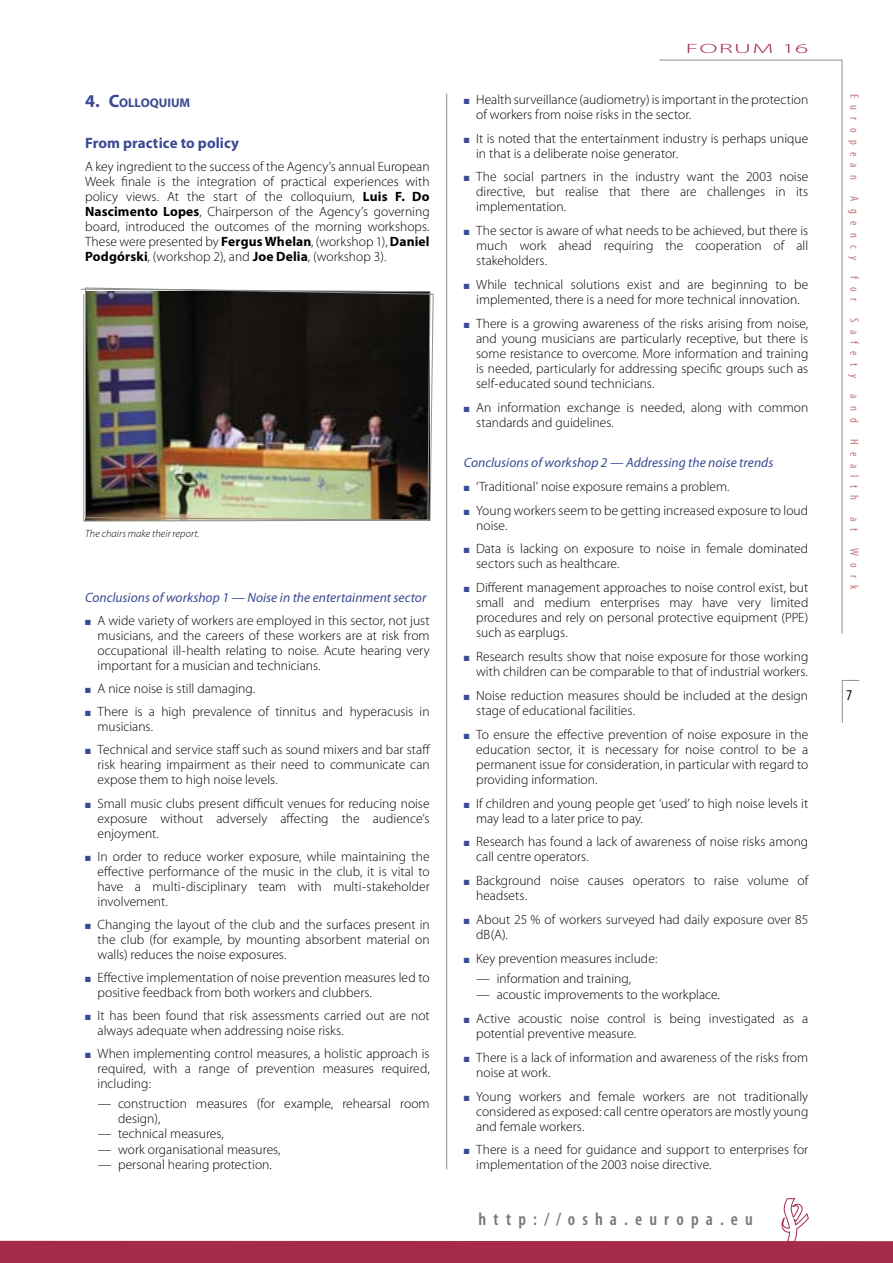
<style>
.page{position:relative;width:893px;height:1263px;background:#fff}
.page>*{position:absolute;margin:0;border:0;box-sizing:border-box;transform-origin:0 0}
.t1{font:600 condensed 18px "Myriad Pro";letter-spacing:.4em;color:#777}
.t2{font:700 15px "Myriad Pro";letter-spacing:.005em;color:#3b4a93}
.t3{font:condensed 15px "Myriad Pro";color:#000}
.t4{font:300 13.5px/15px "Myriad Pro";color:#000}
.t5{font:italic 13.5px "Myriad Pro";color:#3b4a93}
.t6{font:300 13.5px "Myriad Pro";letter-spacing:.05em;color:#a62a49;scale:2 1}
.t7{font:700 12.6px "Myriad Pro";color:#3b4a93}
.t8{font:condensed 12px "Myriad Pro";letter-spacing:.61em;color:#c37777}
.t9{font:italic 300 10.5px "Myriad Pro";letter-spacing:.005em;color:#000}
.s1{font-size:18px}
.s2{font-weight:700}
</style>
<div class="page">
<hr style="left:446px;top:94px;width:1px;height:1075px;background:#909090">
<svg style="left:659px;top:59px;width:183px;height:575px"></svg>
<svg style="left:0;top:1198px;width:892px;height:65px"></svg>
<svg style="left:841px;top:680px;width:19px;height:43px"></svg>
<img style="left:80px;top:287px;width:354px;height:235px">
<p class="t7" style="left:85px;top:98px;width:107px"><span class="s1">4. C</span>OLLOQUIUM</p>
<p class="t2" style="left:85px;top:138px;width:155px">From practice to policy</p>
<p class="t4" style="left:85px;top:161px;width:346px;text-align:justify">A key ingredient to the success of the Agency’s annual European Week finale is the integration of practical experiences with policy views. At the start of the colloquium, <span class="s2">Luis F. Do Nascimento Lopes</span>, Chairperson of the Agency’s governing board, introduced the outcomes of the morning workshops.<br>These were presented by <span class="s2">Fergus Whelan</span>, (workshop 1), <span class="s2">Daniel Podgórski</span>, (workshop 2), and <span class="s2">Joe Delia</span>, (workshop 3).</p>
<p class="t9" style="left:85px;top:530px;width:116px">The chairs make their report.</p>
<p class="t5" style="left:85px;top:592px;width:343px">Conclusions of workshop 1 — Noise in the entertainment sector</p>
<p class="t4" style="left:97px;top:614px;width:333px;text-align:justify">A wide variety of workers are employed in this sector, not just musicians, and the careers of these workers are at risk from occupational ill-health relating to noise. Acute hearing very important for a musician and technicians.</p>
<p class="t4" style="left:97px;top:678px;width:333px;line-height:23.1px">A nice noise is still damaging.<br>There is a high prevalence of tinnitus and hyperacusis in</p>
<p class="t4" style="left:97px;top:716px;width:334px;line-height:23.1px">musicians.<br>Technical and service staff such as sound mixers and bar staff</p>
<p class="t4" style="left:97px;top:758px;width:334px">risk hearing impairment as their need to communicate can expose them to high noise levels.</p>
<p class="t4" style="left:97px;top:797px;width:333px;text-align:justify">Small music clubs present difficult venues for reducing noise exposure without adversely affecting the audience’s enjoyment.</p>
<p class="t4" style="left:97px;top:850px;width:334px;text-align:justify">In order to reduce worker exposure, while maintaining the effective performance of the music in the club, it is vital to have a multi-disciplinary team with multi-stakeholder involvement.</p>
<p class="t4" style="left:97px;top:918px;width:334px;text-align:justify">Changing the layout of the club and the surfaces present in the club (for example, by mounting absorbent material on walls) reduces the noise exposures.</p>
<p class="t4" style="left:97px;top:971px;width:333px">Effective implementation of noise prevention measures led to positive feedback from both workers and clubbers.</p>
<p class="t4" style="left:97px;top:1009px;width:333px">It has been found that risk assessments carried out are not always adequate when addressing noise risks.</p>
<p class="t4" style="left:97px;top:1047px;width:333px;text-align:justify">When implementing control measures, a holistic approach is required, with a range of prevention measures required, including:</p>
<p class="t4" style="left:118px;top:1097px;width:313px;text-indent:-20px">— construction measures (for example, rehearsal room design),</p>
<p class="t4" style="left:98px;top:1127px;width:127px">— technical measures,</p>
<p class="t4" style="left:98px;top:1143px;width:184px">— work organisational measures,</p>
<p class="t4" style="left:98px;top:1159px;width:175px">— personal hearing protection.</p>
<p class="t6" style="left:685px;top:43px;width:63px">FORUM 16</p>
<p class="t4" style="left:476px;top:93px;width:333px">Health surveillance (audiometry) is important in the protection of workers from noise risks in the sector.</p>
<p class="t4" style="left:476px;top:132px;width:333px">It is noted that the entertainment industry is perhaps unique in that is a deliberate noise generator.</p>
<p class="t4" style="left:476px;top:171px;width:333px;text-align:justify">The social partners in the industry want the 2003 noise directive, but realise that there are challenges in its implementation.</p>
<p class="t4" style="left:476px;top:224px;width:333px;text-align:justify">The sector is aware of what needs to be achieved, but there is much work ahead requiring the cooperation of all stakeholders.</p>
<p class="t4" style="left:476px;top:278px;width:333px">While technical solutions exist and are beginning to be implemented, there is a need for more technical innovation.</p>
<p class="t4" style="left:476px;top:317px;width:333px;text-align:justify">There is a growing awareness of the risks arising from noise, and young musicians are particularly receptive, but there is some resistance to overcome. More information and training is needed, particularly for addressing specific groups such as self-educated sound technicians.</p>
<p class="t4" style="left:476px;top:401px;width:333px">An information exchange is needed, along with common standards and guidelines.</p>
<p class="t5" style="left:463px;top:457px;width:311px">Conclusions of workshop 2 — Addressing the noise trends</p>
<p class="t4" style="left:476px;top:475px;width:333px;line-height:23.9px">‘Traditional’ noise exposure remains a problem.<br>Young workers seem to be getting increased exposure to loud</p>
<p class="t4" style="left:476px;top:514px;width:333px;line-height:23.9px">noise.<br>Data is lacking on exposure to noise in female dominated</p>
<p class="t4" style="left:476px;top:553px;width:333px;line-height:23.9px">sectors such as healthcare.<br>Different management approaches to noise control exist, but</p>
<p class="t4" style="left:476px;top:596px;width:334px;text-align:justify">small and medium enterprises may have very limited procedures and rely on personal protective equipment (PPE) such as earplugs.</p>
<p class="t4" style="left:476px;top:650px;width:333px">Research results show that noise exposure for those working with children can be comparable to that of industrial workers.</p>
<p class="t4" style="left:476px;top:689px;width:333px">Noise reduction measures should be included at the design stage of educational facilities.</p>
<p class="t4" style="left:476px;top:728px;width:333px;text-align:justify">To ensure the effective prevention of noise exposure in the education sector, it is necessary for noise control to be a permanent issue for consideration, in particular with regard to providing information.</p>
<p class="t4" style="left:476px;top:797px;width:333px">If children and young people get ‘used’ to high noise levels it may lead to a later price to pay.</p>
<p class="t4" style="left:476px;top:835px;width:333px">Research has found a lack of awareness of noise risks among call centre operators.</p>
<p class="t4" style="left:476px;top:874px;width:333px">Background noise causes operators to raise volume of headsets.</p>
<p class="t4" style="left:476px;top:913px;width:333px">About 25 % of workers surveyed had daily exposure over 85 dB(A).</p>
<p class="t4" style="left:476px;top:952px;width:183px">Key prevention measures include:</p>
<p class="t4" style="left:476px;top:972px;width:156px">— information and training,</p>
<p class="t4" style="left:476px;top:984px;width:333px;line-height:23.9px">— acoustic improvements to the workplace.<br>Active acoustic noise control is being investigated as a</p>
<p class="t4" style="left:476px;top:1023px;width:333px;line-height:23.9px">potential preventive measure.<br>There is a lack of information and awareness of the risks from</p>
<p class="t4" style="left:476px;top:1061px;width:333px;line-height:23.9px">noise at work.<br>Young workers and female workers are not traditionally</p>
<p class="t4" style="left:476px;top:1105px;width:333px">considered as exposed: call centre operators are mostly young and female workers.</p>
<p class="t4" style="left:476px;top:1144px;width:333px">There is a need for guidance and support to enterprises for implementation of the 2003 noise directive.</p>
<h1 class="t1" style="left:478px;top:1213px;width:276px">http://osha.europa.eu</h1>
<p class="t8" style="left:858px;top:94px;width:88px;rotate:90deg">European</p>
<p class="t8" style="left:858px;top:196px;width:65px;rotate:90deg">Agency</p>
<p class="t8" style="left:858px;top:276px;width:27px;rotate:90deg">for</p>
<p class="t8" style="left:858px;top:318px;width:62px;rotate:90deg">Safety</p>
<p class="t8" style="left:858px;top:394px;width:30px;rotate:90deg">and</p>
<p class="t8" style="left:858px;top:439px;width:63px;rotate:90deg">Health</p>
<p class="t8" style="left:858px;top:517px;width:16px;rotate:90deg">a t</p>
<p class="t8" style="left:858px;top:548px;width:43px;rotate:90deg">Work</p>
<p class="t3" style="left:846px;top:690px;width:7px">7</p>
</div>
